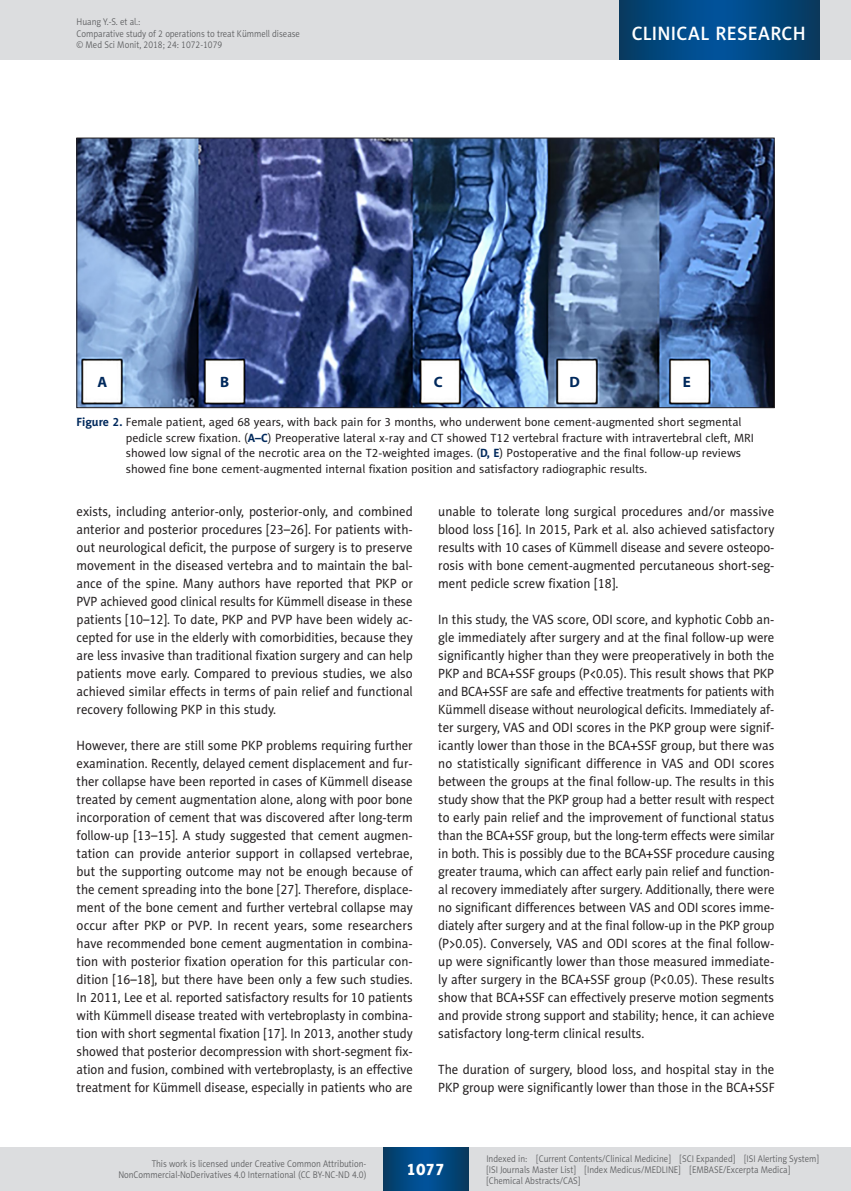
<style>
.page{position:relative;width:851px;height:1191px;background:#fff}
.page>*{position:absolute;margin:0;border:0;box-sizing:border-box;transform-origin:0 0}
.t1{font:19.5px "Naomi Sans EFN Medium";letter-spacing:.015em;color:#fff}
.t2{font:16.5px "Naomi Sans EFN Heavy";color:#fff}
.t3{font:700 15px "Myriad Pro";color:#00295c}
.MSM_Body{font:13.5px/18px "Naomi Sans EFN";color:#231f20;text-align:justify;scale:.95 1}
.MSM_Rycina_tytul{font:12px/15.8px "Naomi Sans EFN";color:#231f20}
.t4{font:9.75px/11.2px "Naomi Sans EFN Light";color:#57585a;scale:.9 1}
.s1{font-weight:700;color:#00295c}
</style>
<div class="page">
<img style="left:79px;top:140px;width:693px;height:266px">
<div style="left:77px;top:138px;width:697px;height:270px;border:1px solid #231f20"></div>
<div style="left:88px;top:368px;width:29px;height:28px;background:#fff"></div>
<div style="left:210px;top:368px;width:29px;height:28px;background:#fff"></div>
<div style="left:423px;top:368px;width:30px;height:28px;background:#fff"></div>
<div style="left:560px;top:368px;width:29px;height:28px;background:#fff"></div>
<div style="left:672px;top:368px;width:29px;height:28px;background:#fff"></div>
<div style="left:0;top:1148px;width:850px;height:43px;background:#dcdddf"></div>
<svg style="left:383px;top:1147px;width:85px;height:43px;background:#02477e"></svg>
<div style="left:0;top:0;width:850px;height:60px;background:#dcdddf"></div>
<svg style="left:619px;top:0;width:200px;height:60px;background:#02477e"></svg>
<p class="t4" style="left:77px;top:16px;width:250px">Huang Y.-S. et al.:<br>Comparative study of 2 operations to treat Kümmell disease © Med Sci Monit, 2018; 24: 1072-1079</p>
<h1 class="t1" style="left:631px;top:22px;width:175px">CLINICAL RESEARCH</h1>
<p class="t3" style="left:97px;top:372px;width:11px">A</p>
<p class="t3" style="left:220px;top:372px;width:11px">B</p>
<p class="t3" style="left:433px;top:372px;width:10px">C</p>
<p class="t3" style="left:569px;top:372px;width:12px">D</p>
<p class="t3" style="left:682px;top:372px;width:10px">E</p>
<p class="MSM_Rycina_tytul" style="left:126px;top:414px;width:629px;text-indent:-49px"><span class="s1">Figure 2.</span> Female patient, aged 68 years, with back pain for 3 months, who underwent bone cement-augmented short segmental pedicle screw fixation. (<span class="s1">A–C</span>) Preoperative lateral x-ray and CT showed T12 vertebral fracture with intravertebral cleft, MRI showed low signal of the necrotic area on the T2-weighted images. (<span class="s1">D, E</span>) Postoperative and the final follow-up reviews showed fine bone cement-augmented internal fixation position and satisfactory radiographic results.</p>
<p class="MSM_Body" style="left:77px;top:502px;width:355px">exists, including anterior-only, posterior-only, and combined anterior and posterior procedures [23–26]. For patients with&shy;out neurological deficit, the purpose of surgery is to preserve movement in the diseased vertebra and to maintain the bal&shy;ance of the spine. Many authors have reported that PKP or PVP achieved good clinical results for Kümmell disease in these patients [10–12]. To date, PKP and PVP have been widely ac&shy;cepted for use in the elderly with comorbidities, because they are less invasive than traditional fixation surgery and can help patients move early. Compared to previous studies, we also achieved similar effects in terms of pain relief and functional recovery following PKP in this study.</p>
<p class="MSM_Body" style="left:77px;top:736px;width:355px">However, there are still some PKP problems requiring further examination. Recently, delayed cement displacement and fur&shy;ther collapse have been reported in cases of Kümmell disease treated by cement augmentation alone, along with poor bone incorporation of cement that was discovered after long-term follow-up [13–15]. A study suggested that cement augmen&shy;tation can provide anterior support in collapsed vertebrae, but the supporting outcome may not be enough because of the cement spreading into the bone [27]. Therefore, displace&shy;ment of the bone cement and further vertebral collapse may occur after PKP or PVP. In recent years, some researchers have recommended bone cement augmentation in combina&shy;tion with posterior fixation operation for this particular con&shy;dition [16–18], but there have been only a few such studies.<br>In 2011, Lee et al. reported satisfactory results for 10 patients with Kümmell disease treated with vertebroplasty in combina&shy;tion with short segmental fixation [17]. In 2013, another study showed that posterior decompression with short-segment fix&shy;ation and fusion, combined with vertebroplasty, is an effective treatment for Kümmell disease, especially in patients who are</p>
<p class="MSM_Body" style="left:438px;top:502px;width:355px">unable to tolerate long surgical procedures and/or massive blood loss [16]. In 2015, Park et al. also achieved satisfactory results with 10 cases of Kümmell disease and severe osteopo&shy;rosis with bone cement-augmented percutaneous short-seg&shy;ment pedicle screw fixation [18].</p>
<p class="MSM_Body" style="left:438px;top:610px;width:355px">In this study, the VAS score, ODI score, and kyphotic Cobb an&shy;gle immediately after surgery and at the final follow-up were significantly higher than they were preoperatively in both the PKP and BCA+SSF groups (P&lt;0.05). This result shows that PKP and BCA+SSF are safe and effective treatments for patients with Kümmell disease without neurological deficits. Immediately af&shy;ter surgery, VAS and ODI scores in the PKP group were signif&shy;icantly lower than those in the BCA+SSF group, but there was no statistically significant difference in VAS and ODI scores between the groups at the final follow-up. The results in this study show that the PKP group had a better result with respect to early pain relief and the improvement of functional status than the BCA+SSF group, but the long-term effects were similar in both. This is possibly due to the BCA+SSF procedure causing greater trauma, which can affect early pain relief and function&shy;al recovery immediately after surgery. Additionally, there were no significant differences between VAS and ODI scores imme&shy;diately after surgery and at the final follow-up in the PKP group (P&gt;0.05). Conversely, VAS and ODI scores at the final follow&shy;up were significantly lower than those measured immediate&shy;ly after surgery in the BCA+SSF group (P&lt;0.05). These results show that BCA+SSF can effectively preserve motion segments and provide strong support and stability; hence, it can achieve satisfactory long-term clinical results.</p>
<p class="MSM_Body" style="left:438px;top:1060px;width:355px">The duration of surgery, blood loss, and hospital stay in the<br>PKP group were significantly lower than those in the BCA+SSF</p>
<p class="t4" style="left:118px;top:1158px;width:277px;text-align:right">This work is licensed under Creative Common Attribution-<br>NonCommercial-NoDerivatives 4.0 International (CC BY-NC-ND 4.0)</p>
<p class="t2" style="left:406px;top:1159px;width:40px">1077</p>
<p class="t4" style="left:486px;top:1152px;width:371px">Indexed in: [Current Contents/Clinical Medicine] [SCI Expanded] [ISI Alerting System] [ISI Journals Master List] [Index Medicus/MEDLINE] [EMBASE/Excerpta Medica] [Chemical Abstracts/CAS]</p>
</div>
